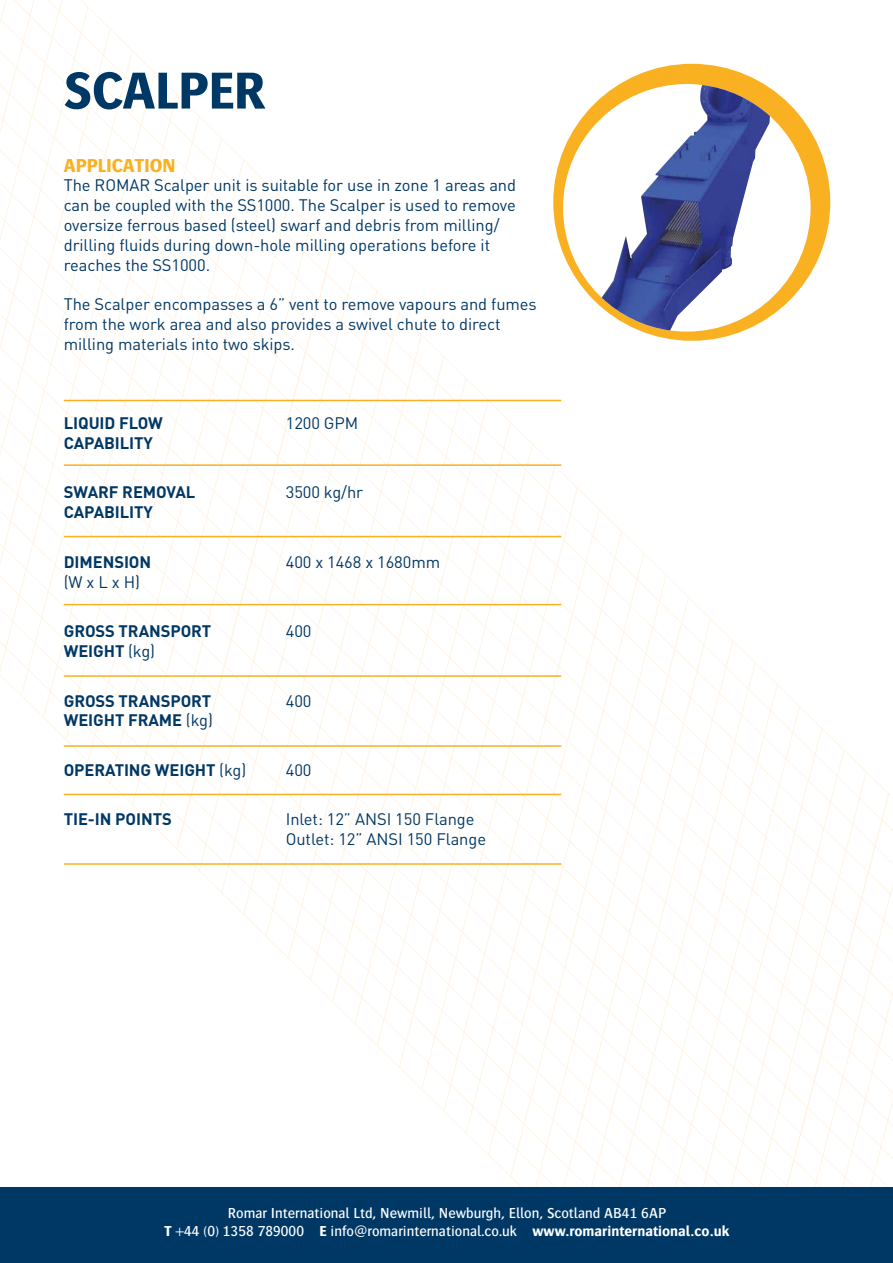
<style>
.page{position:relative;width:893px;height:1263px;background:#fff}
.page>*{position:absolute;margin:0;border:0;box-sizing:border-box;transform-origin:0 0}
.t1{font:700 54px "Bosis";letter-spacing:-.005em;color:#003865}
.t2{font:700 19.5px "Bosis";color:#f9b122}
.t3{font:16.5px/19.8px "DIN";letter-spacing:-.005em;color:#003865}
.t4{font:700 16.5px "DIN";letter-spacing:-.005em;color:#003865}
.t5{font:500 15px/18px "Bosis";color:#fff;text-align:center}
.s1{font-weight:400}
.s2{font-weight:700}
</style>
<div class="page">
<svg style="left:0;top:50px;width:133px;height:603px"></svg>
<svg style="left:88px;top:159px;width:156px;height:603px"></svg>
<svg style="left:110px;top:181px;width:156px;height:603px"></svg>
<svg style="left:0;top:0;width:66px;height:587px"></svg>
<svg style="left:177px;top:247px;width:156px;height:602px"></svg>
<svg style="left:243px;top:312px;width:157px;height:603px"></svg>
<svg style="left:266px;top:334px;width:156px;height:603px"></svg>
<svg style="left:532px;top:596px;width:157px;height:591px"></svg>
<svg style="left:644px;top:706px;width:156px;height:481px"></svg>
<svg style="left:666px;top:727px;width:156px;height:460px"></svg>
<svg style="left:466px;top:531px;width:156px;height:603px"></svg>
<svg style="left:443px;top:509px;width:157px;height:603px"></svg>
<svg style="left:310px;top:378px;width:156px;height:603px"></svg>
<svg style="left:421px;top:487px;width:157px;height:603px"></svg>
<svg style="left:377px;top:443px;width:156px;height:603px"></svg>
<svg style="left:399px;top:466px;width:156px;height:602px"></svg>
<svg style="left:732px;top:793px;width:157px;height:394px"></svg>
<svg style="left:799px;top:858px;width:94px;height:329px"></svg>
<hr style="left:64px;top:464px;width:497px;height:2px;background:#f9b122">
<hr style="left:64px;top:536px;width:497px;height:1px;background:#f9b122">
<hr style="left:64px;top:604px;width:497px;height:1px;background:#f9b122">
<hr style="left:64px;top:675px;width:497px;height:2px;background:#f9b122">
<hr style="left:64px;top:863px;width:497px;height:2px;background:#f9b122">
<hr style="left:64px;top:745px;width:497px;height:2px;background:#f9b122">
<hr style="left:64px;top:794px;width:497px;height:1px;background:#f9b122">
<div style="left:0;top:1187px;width:893px;height:76px;background:#003865"></div>
<div style="left:553px;top:64px;width:277px;height:277px;background:#f9b122;border-radius:50%"></div>
<div style="left:563px;top:84px;width:248px;height:248px;background:#fff;border-radius:50%"></div>
<img style="left:601px;top:85px;width:169px;height:245px">
<hr style="left:64px;top:400px;width:497px;height:1px;background:#f9b122">
<h1 class="t1" style="left:64px;top:60px;width:204px">SCALPER</h1>
<p class="t2" style="left:64px;top:154px;width:113px">APPLICATION</p>
<p class="t3" style="left:64px;top:175px;width:454px">The ROMAR Scalper unit is suitable for use in zone 1 areas and can be coupled with the SS1000. The Scalper is used to remove oversize ferrous based (steel) swarf and debris from milling/ drilling fluids during down-hole milling operations before it reaches the SS1000.</p>
<p class="t3" style="left:64px;top:294px;width:474px">The Scalper encompasses a 6” vent to remove vapours and fumes from the work area and also provides a swivel chute to direct milling materials into two skips.</p>
<p class="t4" style="left:64px;top:412px;width:100px">LIQUID FLOW</p>
<p class="t3" style="left:286px;top:413px;width:74px">1200 GPM</p>
<p class="t4" style="left:64px;top:432px;width:91px">CAPABILITY</p>
<p class="t4" style="left:64px;top:482px;width:133px">SWARF REMOVAL</p>
<p class="t3" style="left:286px;top:482px;width:79px">3500 kg/hr</p>
<p class="t4" style="left:64px;top:501px;width:91px">CAPABILITY</p>
<p class="t4" style="left:64px;top:551px;width:89px">DIMENSION</p>
<p class="t3" style="left:286px;top:552px;width:156px">400 x 1468 x 1680mm</p>
<p class="t3" style="left:64px;top:571px;width:78px">(W x L x H)</p>
<p class="t4" style="left:64px;top:620px;width:149px">GROSS TRANSPORT</p>
<p class="t3" style="left:286px;top:621px;width:27px">400</p>
<p class="t4" style="left:64px;top:640px;width:93px">WEIGHT <span class="s1">(kg)</span></p>
<p class="t4" style="left:64px;top:690px;width:149px">GROSS TRANSPORT</p>
<p class="t3" style="left:286px;top:690px;width:27px">400</p>
<p class="t4" style="left:64px;top:709px;width:151px">WEIGHT FRAME <span class="s1">(kg)</span></p>
<p class="t4" style="left:64px;top:759px;width:184px">OPERATING WEIGHT <span class="s1">(kg)</span></p>
<p class="t3" style="left:286px;top:760px;width:27px">400</p>
<p class="t4" style="left:64px;top:809px;width:109px">TIE-IN POINTS</p>
<p class="t3" style="left:286px;top:809px;width:202px">Inlet: 12” ANSI 150 Flange<br>Outlet: 12” ANSI 150 Flange</p>
<p class="t5" style="left:164px;top:1203px;width:567px">Romar International Ltd, Newmill, Newburgh, Ellon, Scotland AB41 6AP<br><span class="s2">T</span> +44 (0) 1358 789000 <span class="s2">E</span> info@romarinternational.co.uk <span class="s2">www.romarinternational.co.uk</span></p>
</div>
